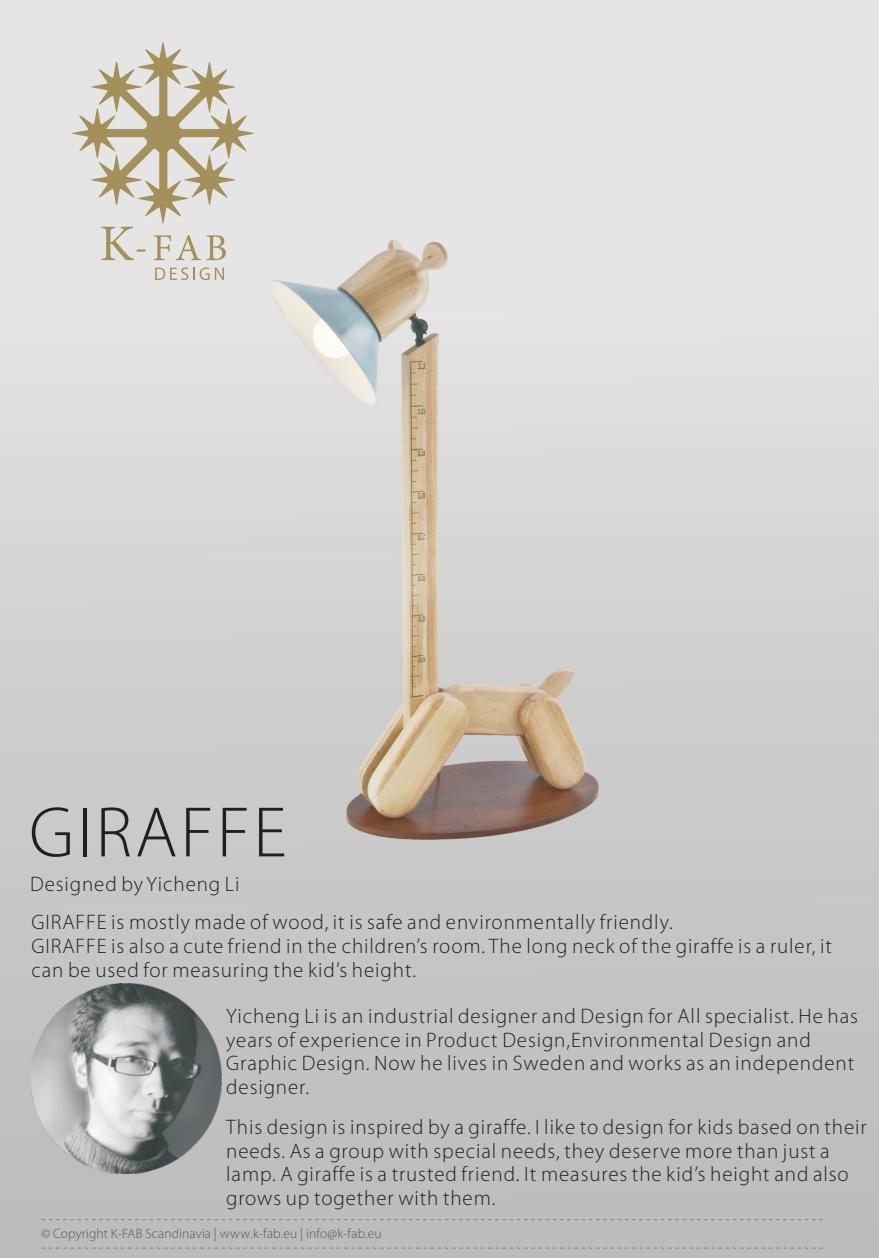
<style>
.page{position:relative;width:879px;height:1258px;background:#fff}
.page>*{position:absolute;margin:0;border:0;box-sizing:border-box;transform-origin:0 0}
.t1{font:300 72px "Myriad Pro";letter-spacing:.045em;color:#231f20}
.t2{font:300 21px/23.9px "Myriad Pro";letter-spacing:.045em;color:#231f20}
.t3{font:300 13.5px "Myriad Pro";letter-spacing:.01em;color:#57585a}
</style>
<div class="page">
<div style="left:0;top:0;width:879px;height:1257px;background:linear-gradient(to bottom,#ececec,#bababa)"></div>
<svg style="left:42px;top:1247px;width:784px;height:1px"></svg>
<svg style="left:42px;top:1219px;width:784px;height:1px"></svg>
<svg style="left:72px;top:42px;width:182px;height:218px;background:#d4cfc2"></svg>
<svg style="left:155px;top:267px;width:69px;height:13px"></svg>
<img style="left:271px;top:240px;width:327px;height:599px">
<img style="left:32px;top:983px;width:189px;height:190px">
<h1 class="t1" style="left:29px;top:802px;width:259px">GIRAFFE</h1>
<p class="t2" style="left:30px;top:873px;width:211px">Designed by Yicheng Li</p>
<p class="t2" style="left:32px;top:911px;width:802px">GIRAFFE is mostly made of wood, it is safe and environmentally friendly.<br>GIRAFFE is also a cute friend in the children’s room. The long neck of the giraffe is a ruler, it can be used for measuring the kid’s height.</p>
<p class="t2" style="left:226px;top:1005px;width:633px">Yicheng Li is an industrial designer and Design for All specialist. He has years of experience in Product Design,Environmental Design and Graphic Design. Now he lives in Sweden and works as an independent designer.</p>
<p class="t2" style="left:226px;top:1116px;width:642px">This design is inspired by a giraffe. I like to design for kids based on their needs. As a group with special needs, they deserve more than just a lamp. A giraffe is a trusted friend. It measures the kid’s height and also grows up together with them.</p>
<p class="t3" style="left:41px;top:1227px;width:342px">© Copyright K-FAB Scandinavia | www.k-fab.eu | info@k-fab.eu</p>
</div>
